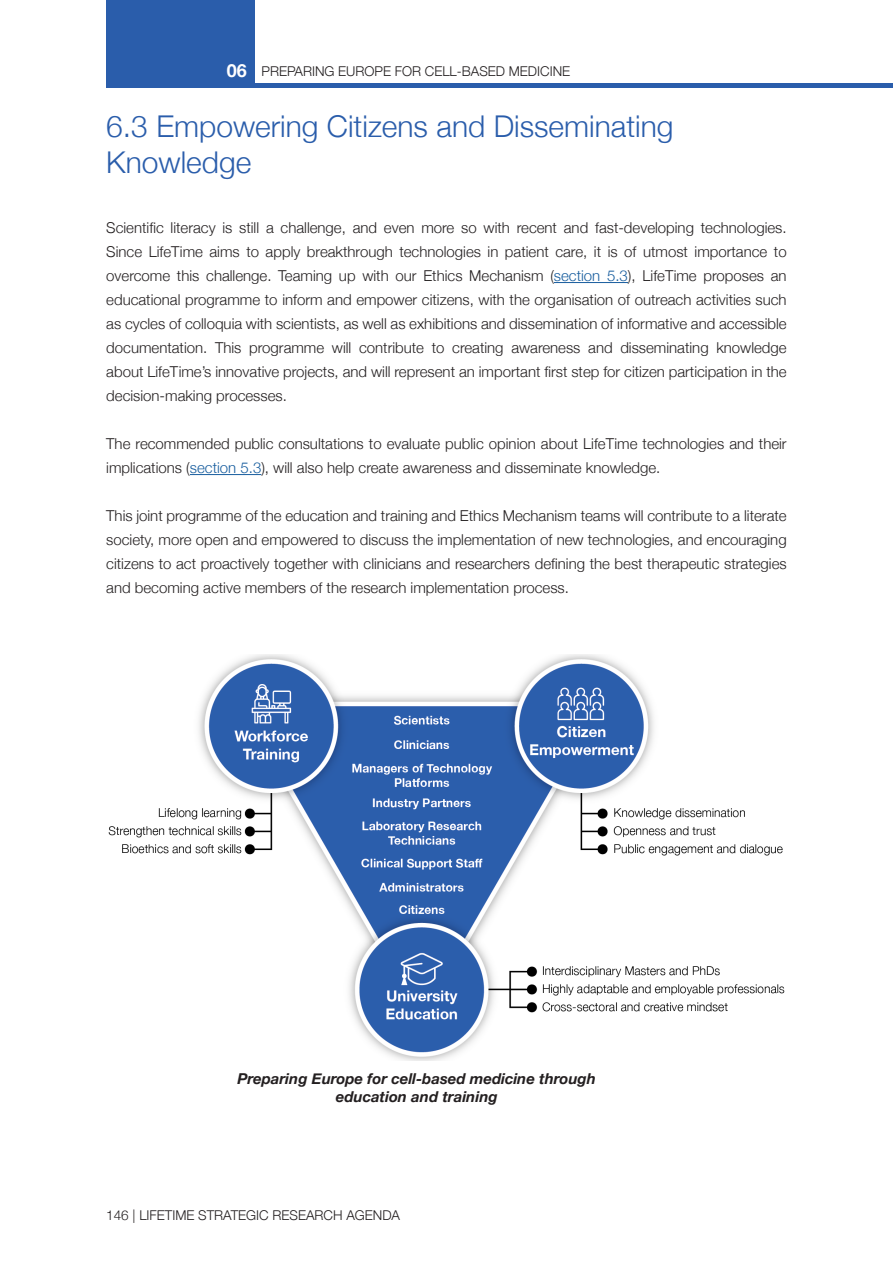
<style>
.page{position:relative;width:893px;height:1263px;background:#fff}
.page>*{position:absolute;margin:0;border:0;box-sizing:border-box;transform-origin:0 0}
.t1{font:300 30px/36px "Helvetica Neue";color:#2a5dab}
.t2{font:700 18px "Helvetica Neue";color:#fff}
.t3{font:300 15px/24px "Helvetica Neue";color:#231f20;text-align:justify}
.t4{font:italic 700 15px/18px "Helvetica Neue";color:#231f20;text-align:center}
.t5{font:300 13.5px "Helvetica Neue";color:#231f20}
.s1{color:#175d9e}
</style>
<div class="page">
<hr style="left:554px;top:282px;width:74px;height:1px;background:#175d9e">
<hr style="left:190px;top:474px;width:71px;height:1px;background:#175d9e">
<img style="left:108px;top:655px;width:677px;height:406px">
<div style="left:106px;top:0;width:148px;height:88px;background:#2a5dab"></div>
<hr style="left:254px;top:84px;width:639px;height:4px;background:#2a5dab">
<p class="t2" style="left:227px;top:57px;width:22px">06</p>
<p class="t5" style="left:261px;top:60px;width:310px">PREPARING EUROPE FOR CELL-BASED MEDICINE</p>
<p class="t1" style="left:106px;top:106px;width:569px">6.3 Empowering Citizens and Disseminating<br>Knowledge</p>
<p class="t3" style="left:106px;top:215px;width:682px">Scientific literacy is still a challenge, and even more so with recent and fast-developing technologies.<br>Since LifeTime aims to apply breakthrough technologies in patient care, it is of utmost importance to overcome this challenge. Teaming up with our Ethics Mechanism (<span class="s1">section 5.3</span>), LifeTime proposes an educational programme to inform and empower citizens, with the organisation of outreach activities such as cycles of colloquia with scientists, as well as exhibitions and dissemination of informative and accessible documentation. This programme will contribute to creating awareness and disseminating knowledge about LifeTime’s innovative projects, and will represent an important first step for citizen participation in the decision-making processes.</p>
<p class="t3" style="left:106px;top:431px;width:682px">The recommended public consultations to evaluate public opinion about LifeTime technologies and their implications (<span class="s1">section 5.3</span>), will also help create awareness and disseminate knowledge.</p>
<p class="t3" style="left:106px;top:503px;width:682px">This joint programme of the education and training and Ethics Mechanism teams will contribute to a literate society, more open and empowered to discuss the implementation of new technologies, and encouraging citizens to act proactively together with clinicians and researchers defining the best therapeutic strategies and becoming active members of the research implementation process.</p>
<p class="t4" style="left:238px;top:1070px;width:360px">Preparing Europe for cell-based medicine through education and training</p>
<p class="t5" style="left:106px;top:1204px;width:295px">146 | LIFETIME STRATEGIC RESEARCH AGENDA</p>
</div>
